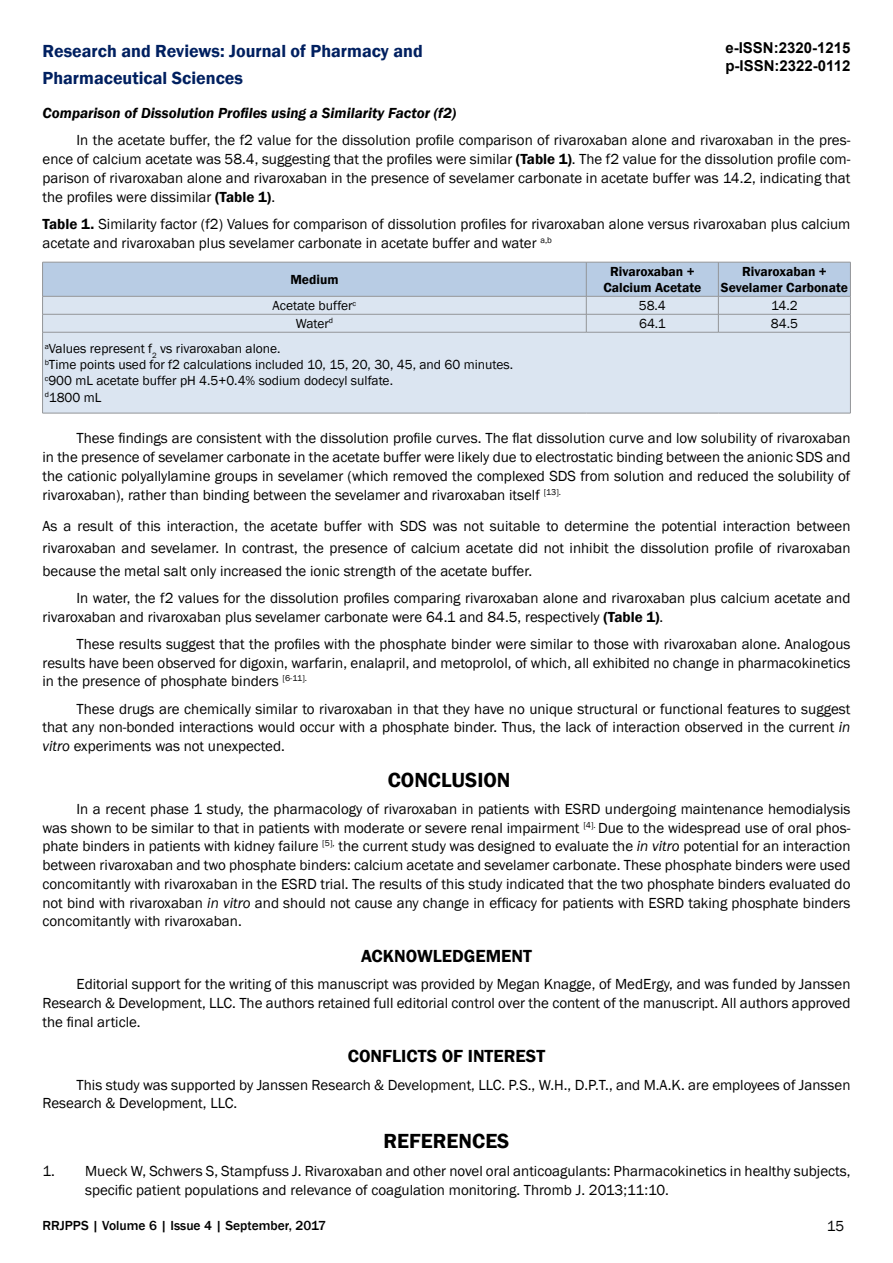
<style>
.page{position:relative;width:893px;height:1263px;background:#fff}
.page>*{position:absolute;margin:0;border:0;box-sizing:border-box;transform-origin:0 0}
.t1{font:600 21px "Franklin Gothic";color:#000}
.t2{font:600 18px/27px "Franklin Gothic";color:#002060}
.t3{font:600 18px "Franklin Gothic";color:#000}
.t4{font:15px/18.8px "Franklin Gothic";color:#000;text-align:justify}
.t5{font:italic 600 15px "Franklin Gothic";color:#000}
.t6{font:700 15px/18px "Arial";color:#000}
.t7{font:13.5px/16.2px "Franklin Gothic";color:#000}
.t8{font:600 13.5px/16.2px "Franklin Gothic";color:#000;text-align:center}
.t9{font:500 13.5px "Franklin Gothic";color:#000}
.s1{font-weight:600}
.s2{font-style:italic}
</style>
<div class="page">
<div style="left:43px;top:333px;width:807px;height:80px;background:#dbe5f1"></div>
<svg style="left:42px;top:262px;width:809px;height:70px;background:#c7d5e6"></svg>
<hr style="left:43px;top:332px;width:543px;height:1px;background:#939598">
<hr style="left:42px;top:332px;width:1px;height:81px;background:#939598">
<hr style="left:586px;top:332px;width:132px;height:1px;background:#939598">
<hr style="left:718px;top:332px;width:132px;height:1px;background:#939598">
<hr style="left:850px;top:332px;width:1px;height:81px;background:#939598">
<hr style="left:43px;top:413px;width:543px;height:1px;background:#939598">
<hr style="left:586px;top:413px;width:132px;height:1px;background:#939598">
<hr style="left:718px;top:413px;width:132px;height:1px;background:#939598">
<p class="t2" style="left:43px;top:38px;width:382px">Research and Reviews: Journal of Pharmacy and<br>Pharmaceutical Sciences</p>
<p class="t6" style="left:725px;top:40px;width:127px">e-ISSN:2320-1215 p-ISSN:2322-0112</p>
<p class="t5" style="left:43px;top:103px;width:415px">Comparison of Dissolution Profiles using a Similarity Factor (f2)</p>
<p class="t4" style="left:43px;top:131px;width:809px;text-indent:34px">In the acetate buffer, the f2 value for the dissolution profile comparison of rivaroxaban alone and rivaroxaban in the pres&shy;ence of calcium acetate was 58.4, suggesting that the profiles were similar <span class="s1">(Table 1)</span>. The f2 value for the dissolution profile com&shy;parison of rivaroxaban alone and rivaroxaban in the presence of sevelamer carbonate in acetate buffer was 14.2, indicating that the profiles were dissimilar <span class="s1">(Table 1)</span>.</p>
<p class="t4" style="left:43px;top:215px;width:809px"><span class="s1">Table 1.</span> Similarity factor (f2) Values for comparison of dissolution profiles for rivaroxaban alone versus rivaroxaban plus calcium acetate and rivaroxaban plus sevelamer carbonate in acetate buffer and water <sup>a,b</sup></p>
<p class="t8" style="left:290px;top:271px;width:50px">Medium</p>
<p class="t8" style="left:603px;top:263px;width:99px">Rivaroxaban +<br>Calcium Acetate</p>
<p class="t8" style="left:721px;top:263px;width:129px">Rivaroxaban +<br>Sevelamer Carbonate</p>
<p class="t7" style="left:273px;top:298px;width:85px">Acetate buffer<sup>c</sup></p>
<p class="t7" style="left:639px;top:298px;width:29px">58.4</p>
<p class="t7" style="left:771px;top:298px;width:28px">14.2</p>
<p class="t7" style="left:296px;top:316px;width:39px">Water<sup>d</sup></p>
<p class="t7" style="left:639px;top:316px;width:28px">64.1</p>
<p class="t7" style="left:771px;top:316px;width:29px">84.5</p>
<p class="t7" style="left:45px;top:341px;width:470px"><sup>a</sup>Values represent f<sub>2</sub> vs rivaroxaban alone.<br><sup>b</sup>Time points used for f2 calculations included 10, 15, 20, 30, 45, and 60 minutes. <sup>c</sup>900 mL acetate buffer pH 4.5+0.4% sodium dodecyl sulfate.<br><sup>d</sup>1800 mL</p>
<p class="t4" style="left:43px;top:429px;width:809px;text-indent:34px">These findings are consistent with the dissolution profile curves. The flat dissolution curve and low solubility of rivaroxaban in the presence of sevelamer carbonate in the acetate buffer were likely due to electrostatic binding between the anionic SDS and the cationic polyallylamine groups in sevelamer (which removed the complexed SDS from solution and reduced the solubility of rivaroxaban), rather than binding between the sevelamer and rivaroxaban itself <sup>[13].</sup></p>
<p class="t4" style="left:43px;top:515px;width:809px;line-height:22.5px">As a result of this interaction, the acetate buffer with SDS was not suitable to determine the potential interaction between rivaroxaban and sevelamer. In contrast, the presence of calcium acetate did not inhibit the dissolution profile of rivaroxaban because the metal salt only increased the ionic strength of the acetate buffer.</p>
<p class="t4" style="left:43px;top:589px;width:809px;text-indent:34px">In water, the f2 values for the dissolution profiles comparing rivaroxaban alone and rivaroxaban plus calcium acetate and rivaroxaban and rivaroxaban plus sevelamer carbonate were 64.1 and 84.5, respectively <span class="s1">(Table 1)</span>.</p>
<p class="t4" style="left:43px;top:635px;width:809px;text-indent:34px">These results suggest that the profiles with the phosphate binder were similar to those with rivaroxaban alone. Analogous results have been observed for digoxin, warfarin, enalapril, and metoprolol, of which, all exhibited no change in pharmacokinetics in the presence of phosphate binders <sup>[6-11].</sup></p>
<p class="t4" style="left:43px;top:700px;width:809px;text-indent:34px">These drugs are chemically similar to rivaroxaban in that they have no unique structural or functional features to suggest that any non-bonded interactions would occur with a phosphate binder. Thus, the lack of interaction observed in the current <span class="s2">in vitro</span> experiments was not unexpected.</p>
<h1 class="t1" style="left:388px;top:767px;width:124px">CONCLUSION</h1>
<p class="t4" style="left:43px;top:800px;width:809px;text-indent:34px">In a recent phase 1 study, the pharmacology of rivaroxaban in patients with ESRD undergoing maintenance hemodialysis was shown to be similar to that in patients with moderate or severe renal impairment <sup>[4].</sup> Due to the widespread use of oral phos&shy;phate binders in patients with kidney failure <sup>[5],</sup> the current study was designed to evaluate the <span class="s2">in vitro</span> potential for an interaction between rivaroxaban and two phosphate binders: calcium acetate and sevelamer carbonate. These phosphate binders were used concomitantly with rivaroxaban in the ESRD trial. The results of this study indicated that the two phosphate binders evaluated do not bind with rivaroxaban <span class="s2">in vitro</span> and should not cause any change in efficacy for patients with ESRD taking phosphate binders concomitantly with rivaroxaban.</p>
<p class="t3" style="left:361px;top:945px;width:172px">ACKNOWLEDGEMENT</p>
<p class="t4" style="left:43px;top:975px;width:809px;text-indent:34px">Editorial support for the writing of this manuscript was provided by Megan Knagge, of MedErgy, and was funded by Janssen Research &amp; Development, LLC. The authors retained full editorial control over the content of the manuscript. All authors approved the final article.</p>
<p class="t3" style="left:348px;top:1045px;width:199px">CONFLICTS OF INTEREST</p>
<p class="t4" style="left:43px;top:1075px;width:809px;text-indent:34px">This study was supported by Janssen Research &amp; Development, LLC. P.S., W.H., D.P.T., and M.A.K. are employees of Janssen<br>Research &amp; Development, LLC.</p>
<h1 class="t1" style="left:383px;top:1128px;width:128px">REFERENCES</h1>
<p class="t4" style="left:85px;top:1162px;width:767px;line-height:19.2px;text-indent:-43px">1. Mueck W, Schwers S, Stampfuss J. Rivaroxaban and other novel oral anticoagulants: Pharmacokinetics in healthy subjects, specific patient populations and relevance of coagulation monitoring. Thromb J. 2013;11:10.</p>
<p class="t9" style="left:43px;top:1217px;width:285px">RRJPPS | Volume 6 | Issue 4 | September, 2017</p>
<p class="t4" style="left:827px;top:1217px;width:19px">15</p>
</div>
